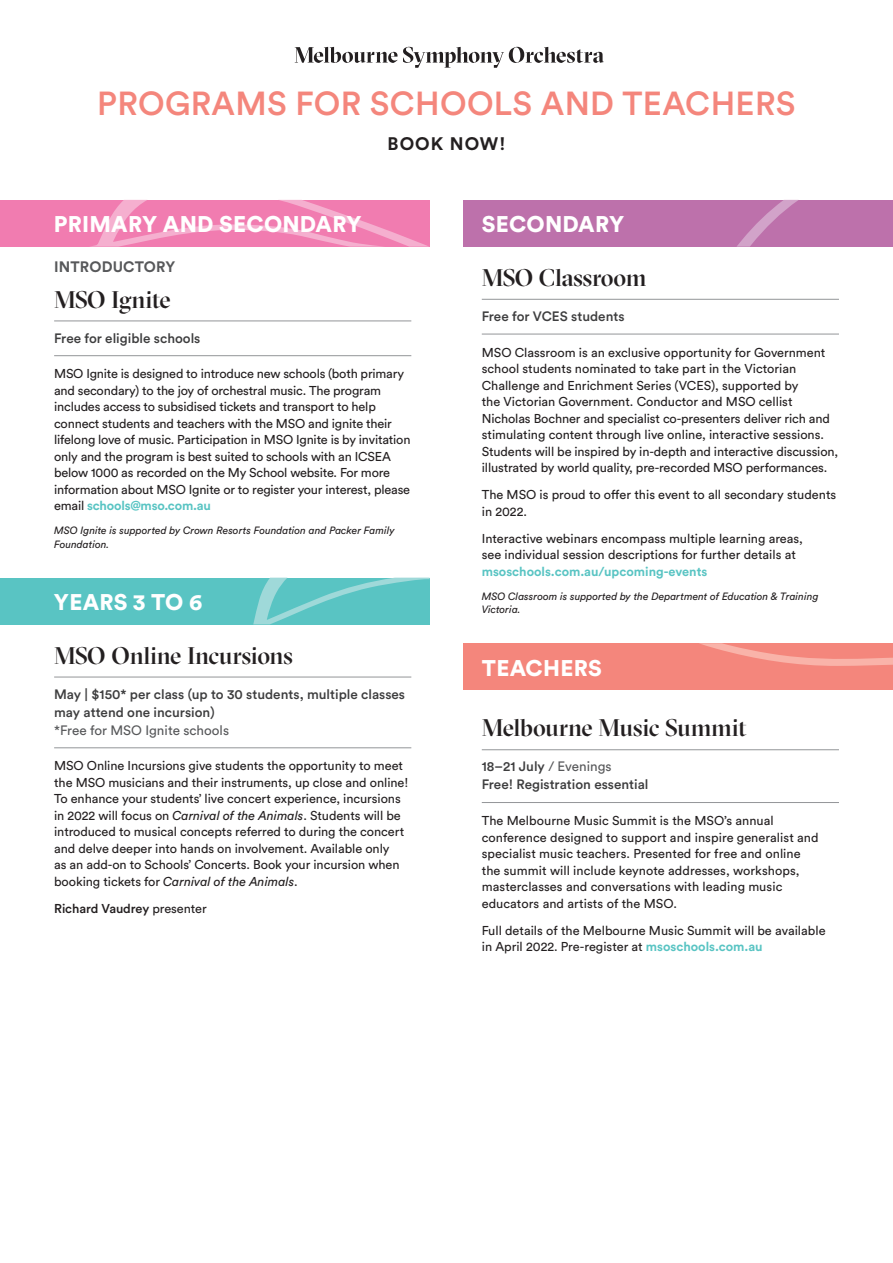
<style>
.page{position:relative;width:893px;height:1263px;background:#fff}
.page>*{position:absolute;margin:0;border:0;box-sizing:border-box;transform-origin:0 0}
.t1{font:500 33px "Circular Pro";letter-spacing:.01em;color:#f4867c}
.Presenter___Date{font:500 24px "GT Sectra Display";letter-spacing:-.01em;color:#231f20}
.HEADERS_WITH_UNDERLI{font:900 22.5px "Circular Pro";letter-spacing:.01em;color:#fff}
.t2{font:700 18px "Circular Pro";letter-spacing:.06em;color:#231f20}
.Concert{font:700 15px "Circular Pro";letter-spacing:.01em;color:#57585a}
.Series___Date___Time{font:500 13.5px/18px "Circular Pro";color:#3e3e3f}
.Text{font:12.75px/16.5px "Circular Pro";letter-spacing:-.005em;color:#231f20}
.Text-2{font:500 12.75px "Circular Pro";letter-spacing:-.005em;color:#231f20}
.donors{font:italic 10.5px/13.5px "Circular Pro";color:#231f20}
.s1{font-weight:700;color:#59c4c3}
.s2{font-weight:400;color:#57585a}
.s3{font-style:italic}
.s4{font-weight:400}
</style>
<div class="page">
<svg style="left:295px;top:47px;width:309px;height:21px"></svg>
<hr style="left:482px;top:749px;width:357px;height:1px;background:#939598">
<hr style="left:482px;top:802px;width:357px;height:1px;background:#939598">
<hr style="left:482px;top:299px;width:357px;height:1px;background:#939598">
<hr style="left:482px;top:334px;width:357px;height:1px;background:#939598">
<hr style="left:54px;top:677px;width:357px;height:1px;background:#939598">
<hr style="left:54px;top:747px;width:357px;height:1px;background:#939598">
<div style="left:0;top:578px;width:429px;height:46px;background:#59c4c3"></div>
<svg style="left:253px;top:578px;width:176px;height:46px"></svg>
<div style="left:0;top:200px;width:429px;height:47px;background:#f17cb0"></div>
<hr style="left:54px;top:321px;width:357px;height:1px;background:#939598">
<hr style="left:54px;top:355px;width:357px;height:1px;background:#939598">
<svg style="left:90px;top:200px;width:339px;height:47px"></svg>
<div style="left:463px;top:200px;width:430px;height:47px;background:#bd71ab"></div>
<svg style="left:737px;top:200px;width:61px;height:47px"></svg>
<div style="left:463px;top:643px;width:430px;height:47px;background:#f4867c"></div>
<svg style="left:699px;top:643px;width:194px;height:23px"></svg>
<p class="t1" style="left:97px;top:81px;width:700px">PROGRAMS FOR SCHOOLS AND TEACHERS</p>
<p class="t2" style="left:388px;top:132px;width:119px">BOOK NOW!</p>
<p class="HEADERS_WITH_UNDERLI" style="left:54px;top:209px;width:309px">PRIMARY AND SECONDARY</p>
<p class="HEADERS_WITH_UNDERLI" style="left:482px;top:209px;width:144px">SECONDARY</p>
<p class="Concert" style="left:54px;top:256px;width:123px">INTRODUCTORY</p>
<p class="Presenter___Date" style="left:54px;top:284px;width:118px">MSO Ignite</p>
<p class="Series___Date___Time" style="left:54px;top:328px;width:148px">Free for eligible schools</p>
<p class="Text" style="left:54px;top:365px;width:358px">MSO Ignite is designed to introduce new schools (both primary and secondary) to the joy of orchestral music. The program includes access to subsidised tickets and transport to help connect students and teachers with the MSO and ignite their lifelong love of music. Participation in MSO Ignite is by invitation only and the program is best suited to schools with an ICSEA below 1000 as recorded on the My School website. For more information about MSO Ignite or to register your interest, please email <span class="s1">schools@mso.com.au</span></p>
<p class="donors" style="left:54px;top:523px;width:342px">MSO Ignite is supported by Crown Resorts Foundation and Packer Family<br>Foundation.</p>
<p class="HEADERS_WITH_UNDERLI" style="left:54px;top:586px;width:150px">YEARS 3 TO 6</p>
<p class="Presenter___Date" style="left:54px;top:640px;width:240px">MSO Online Incursions</p>
<p class="Series___Date___Time" style="left:54px;top:684px;width:352px">May | $150* per class (up to 30 students, multiple classes may attend one incursion)<br><span class="s2">*Free for MSO Ignite schools</span></p>
<p class="Text" style="left:54px;top:757px;width:356px">MSO Online Incursions give students the opportunity to meet the MSO musicians and their instruments, up close and online!<br>To enhance your students’ live concert experience, incursions in 2022 will focus on <span class="s3">Carnival of the Animals</span>. Students will be introduced to musical concepts referred to during the concert and delve deeper into hands on involvement. Available only<br>as an add-on to Schools’ Concerts. Book your incursion when booking tickets for <span class="s3">Carnival of the Animals</span>.</p>
<p class="Text-2" style="left:54px;top:900px;width:154px">Richard Vaudrey <span class="s4">presenter</span></p>
<p class="Presenter___Date" style="left:482px;top:262px;width:166px">MSO Classroom</p>
<p class="Series___Date___Time" style="left:482px;top:307px;width:144px">Free for VCES students</p>
<p class="Text" style="left:482px;top:343px;width:358px">MSO Classroom is an exclusive opportunity for Government school students nominated to take part in the Victorian Challenge and Enrichment Series (VCES), supported by<br>the Victorian Government. Conductor and MSO cellist Nicholas Bochner and specialist co-presenters deliver rich and stimulating content through live online, interactive sessions.<br>Students will be inspired by in-depth and interactive discussion, illustrated by world quality, pre-recorded MSO performances.</p>
<p class="Text" style="left:482px;top:486px;width:356px">The MSO is proud to offer this event to all secondary students in 2022.</p>
<p class="Text" style="left:482px;top:529px;width:323px">Interactive webinars encompass multiple learning areas, see individual session descriptions for further details at <span class="s1">msoschools.com.au/upcoming-events</span></p>
<p class="donors" style="left:482px;top:589px;width:338px">MSO Classroom is supported by the Department of Education &amp; Training<br>Victoria.</p>
<p class="HEADERS_WITH_UNDERLI" style="left:482px;top:652px;width:121px">TEACHERS</p>
<p class="Presenter___Date" style="left:482px;top:713px;width:266px">Melbourne Music Summit</p>
<p class="Series___Date___Time" style="left:482px;top:757px;width:168px">18–21 July <span class="s2">/ Evenings<br></span>Free! Registration essential</p>
<p class="Text" style="left:482px;top:812px;width:338px">The Melbourne Music Summit is the MSO’s annual conference designed to support and inspire generalist and specialist music teachers. Presented for free and online the summit will include keynote addresses, workshops, masterclasses and conversations with leading music educators and artists of the MSO.</p>
<p class="Text" style="left:482px;top:921px;width:345px">Full details of the Melbourne Music Summit will be available in April 2022. Pre-register at <span class="s1">msoschools.com.au</span></p>
</div>
